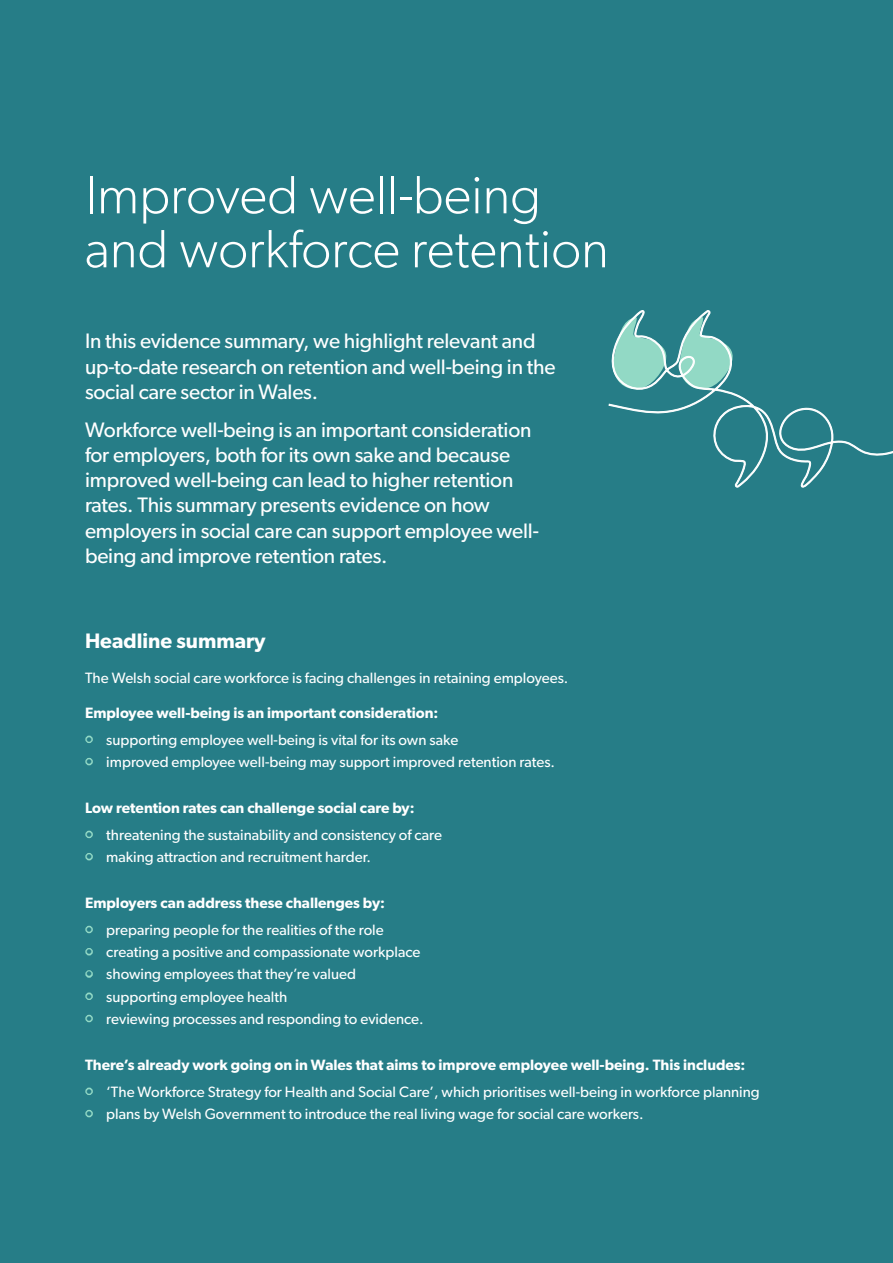
<style>
.page{position:relative;width:893px;height:1263px;background:#267d87}
.page>*{position:absolute;margin:0;border:0;box-sizing:border-box;transform-origin:0 0}
.t1{font:300 54px/54px "Gibson";color:#fff}
.t2{font:21px/25.2px "Gibson";letter-spacing:-.01em;color:#fff}
.t3{font:600 21px "Gibson";color:#fff}
.t4{font:15px "Gibson";color:#fff}
.t5{font:600 15px "Gibson";color:#fff}
.s1{color:#92d9c5}
</style>
<div class="page">
<svg style="left:609px;top:310px;width:284px;height:178px"></svg>
<h1 class="t1" style="left:85px;top:167px;width:525px">Improved well-being and workforce retention</h1>
<h2 class="t2" style="left:85px;top:328px;width:472px">In this evidence summary, we highlight relevant and up-to-date research on retention and well-being in the social care sector in Wales.</h2>
<p class="t2" style="left:85px;top:417px;width:455px">Workforce well-being is an important consideration for employers, both for its own sake and because improved well-being can lead to higher retention rates. This summary presents evidence on how employers in social care can support employee well&shy;being and improve retention rates.</p>
<h2 class="t3" style="left:85px;top:628px;width:182px">Headline summary</h2>
<p class="t4" style="left:85px;top:669px;width:485px">The Welsh social care workforce is facing challenges in retaining employees.</p>
<p class="t5" style="left:85px;top:704px;width:355px">Employee well-being is an important consideration:</p>
<p class="t4" style="left:85px;top:731px;width:375px"><span class="s1">•</span> supporting employee well-being is vital for its own sake</p>
<p class="t4" style="left:85px;top:753px;width:471px"><span class="s1">•</span> improved employee well-being may support improved retention rates.</p>
<p class="t5" style="left:85px;top:799px;width:331px">Low retention rates can challenge social care by:</p>
<p class="t4" style="left:85px;top:826px;width:359px"><span class="s1">•</span> threatening the sustainability and consistency of care</p>
<p class="t4" style="left:85px;top:848px;width:287px"><span class="s1">•</span> making attraction and recruitment harder.</p>
<p class="t5" style="left:85px;top:894px;width:302px">Employers can address these challenges by:</p>
<p class="t4" style="left:85px;top:921px;width:300px"><span class="s1">•</span> preparing people for the realities of the role</p>
<p class="t4" style="left:85px;top:943px;width:337px"><span class="s1">•</span> creating a positive and compassionate workplace</p>
<p class="t4" style="left:85px;top:965px;width:272px"><span class="s1">•</span> showing employees that they’re valued</p>
<p class="t4" style="left:85px;top:987px;width:204px"><span class="s1">•</span> supporting employee health</p>
<p class="t4" style="left:85px;top:1010px;width:340px"><span class="s1">•</span> reviewing processes and responding to evidence.</p>
<p class="t5" style="left:85px;top:1056px;width:662px">There’s already work going on in Wales that aims to improve employee well-being. This includes:</p>
<p class="t4" style="left:85px;top:1082px;width:676px"><span class="s1">•</span> ‘The Workforce Strategy for Health and Social Care’, which prioritises well-being in workforce planning</p>
<p class="t4" style="left:85px;top:1105px;width:560px"><span class="s1">•</span> plans by Welsh Government to introduce the real living wage for social care workers.</p>
</div>
